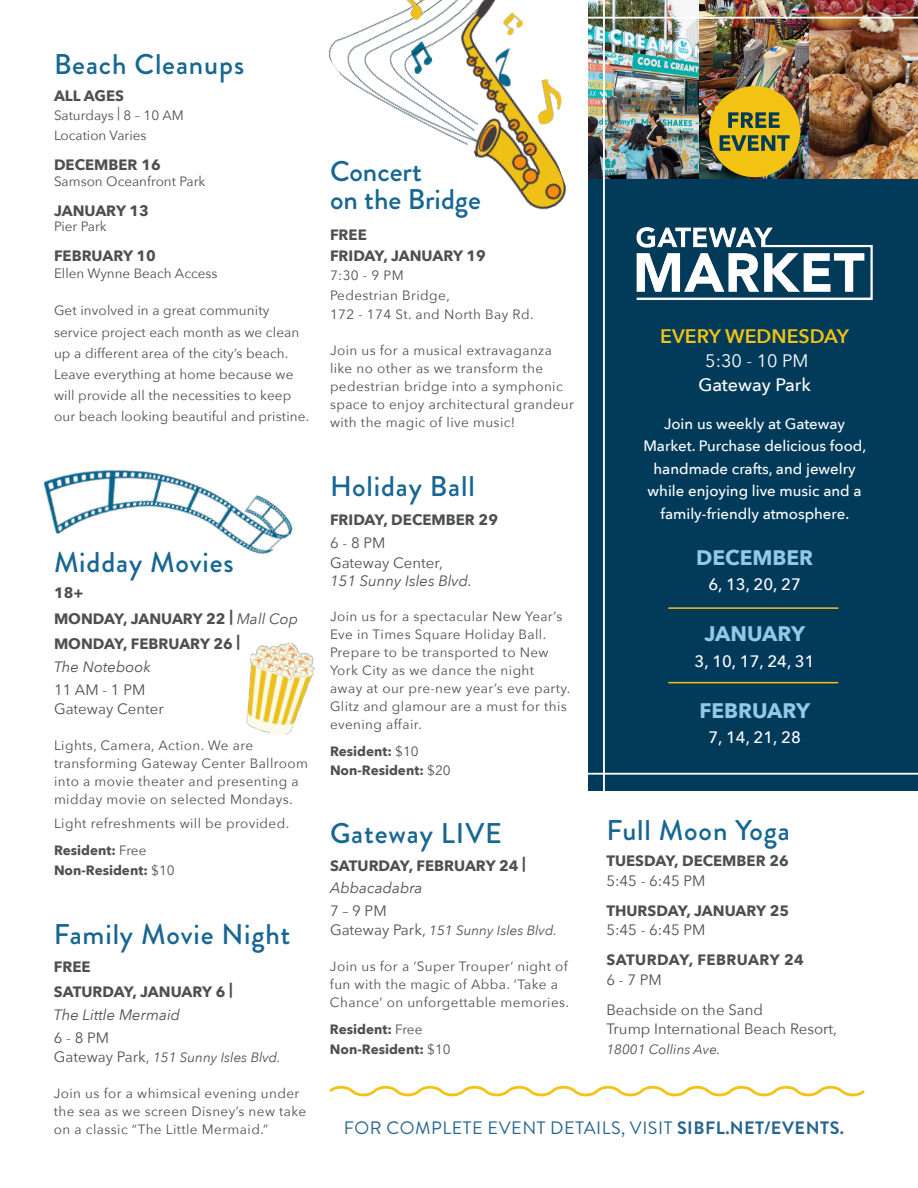
<style>
.page{position:relative;width:918px;height:1188px;background:#fff}
.page>*{position:absolute;margin:0;border:0;box-sizing:border-box;transform-origin:0 0}
.t1{font:500 28.5px "Brandon Grotesque";letter-spacing:.03em;color:#186793}
.t2{font:500 28.5px/28.5px "Brandon Grotesque";color:#186793}
.t3{font:700 21px "Avenir Next";color:#93c9e4}
.t4{font:600 19.5px "Avenir Next";color:#f1c315}
.t5{font:18px "Brandon Grotesque";letter-spacing:.03em;color:#28668e}
.t6{font:500 18px "Avenir Next";color:#fff}
.t7{font:18px "Avenir Next";color:#fff}
.t8{font:500 16.5px "Avenir Next";color:#fff}
.t9{font:700 15px/25.5px "Avenir Next";color:#4e4f4f}
.t10{font:500 15px/22.5px "Avenir Next";color:#fff;text-align:center}
.t11{font:italic 15px/23.1px "Avenir Next";color:#4e4f4f}
.t12{font:15px/19.5px "Avenir Next";color:#4e4f4f}
.t13{font:700 15px/19.5px "Avenir Next";letter-spacing:.03em;color:#4e4f4f}
.t14{font:13.5px/18px "Avenir Next";letter-spacing:.03em;color:#4e4f4f}
.t15{font:13.5px/21px "Avenir Next";letter-spacing:.01em;color:#4e4f4f}
.t16{font:13.5px/19.5px "Avenir Next";color:#4e4f4f}
.t17{font:italic 13.5px "Avenir Next";color:#4e4f4f}
.t18{font:700 13.5px/19.5px "Avenir Next";color:#4e4f4f}
.s1{font-weight:400;font-style:italic}
.s2{font-style:normal}
.s3{font-weight:700}
.s4{font-weight:400}
.s5{font-style:normal;font-size:15px}
</style>
<div class="page">
<div style="left:588px;top:0;width:330px;height:791px;background:#023b5a"></div>
<svg style="left:329px;top:1085px;width:536px;height:12px"></svg>
<hr style="left:668px;top:607px;width:170px;height:2px;background:#f1c315">
<hr style="left:668px;top:682px;width:170px;height:1px;background:#f1c315">
<img style="left:676px;top:0;width:242px;height:179px">
<div style="left:709px;top:86px;width:91px;height:91px;background:#f3c314;border-radius:50%"></div>
<svg style="left:720px;top:135px;width:70px;height:16px"></svg>
<svg style="left:728px;top:112px;width:52px;height:16px"></svg>
<hr style="left:603px;top:0;width:2px;height:1040px;background:#fff">
<hr style="left:579px;top:773px;width:339px;height:2px;background:#fff">
<hr style="left:587px;top:17px;width:331px;height:2px;background:#fff">
<img style="left:43px;top:469px;width:250px;height:85px">
<img style="left:246px;top:642px;width:69px;height:93px">
<img style="left:328px;top:0;width:348px;height:185px">
<img style="left:426px;top:0;width:145px;height:210px">
<img style="left:532px;top:77px;width:33px;height:48px">
<img style="left:494px;top:48px;width:23px;height:40px">
<img style="left:396px;top:0;width:36px;height:21px">
<img style="left:636px;top:227px;width:237px;height:73px">
<h3 class="t1" style="left:54px;top:45px;width:192px">Beach Cleanups</h3>
<p class="t9" style="left:54px;top:83px;width:72px">ALL AGES</p>
<p class="t16" style="left:54px;top:105px;width:131px">Saturdays | 8 – 10 AM<br>Location Varies</p>
<p class="t9" style="left:54px;top:152px;width:108px">DECEMBER 16</p>
<p class="t16" style="left:54px;top:171px;width:153px">Samson Oceanfront Park</p>
<p class="t9" style="left:54px;top:198px;width:96px">JANUARY 13</p>
<p class="t16" style="left:54px;top:216px;width:54px">Pier Park</p>
<p class="t9" style="left:54px;top:243px;width:103px">FEBRUARY 10</p>
<p class="t16" style="left:54px;top:263px;width:165px">Ellen Wynne Beach Access</p>
<p class="t15" style="left:54px;top:300px;width:257px">Get involved in a great community service project each month as we clean up a different area of the city’s beach.<br>Leave everything at home because we will provide all the necessities to keep our beach looking beautiful and pristine.</p>
<h3 class="t1" style="left:54px;top:542px;width:181px">Midday Movies</h3>
<p class="t9" style="left:54px;top:580px;width:246px">18+<br>MONDAY, JANUARY 22 | <span class="s1">Mall Cop<br></span>MONDAY, FEBRUARY 26 |</p>
<p class="t11" style="left:54px;top:654px;width:98px">The Notebook<br><span class="s2">11 AM - 1 PM</span></p>
<p class="t12" style="left:54px;top:699px;width:111px">Gateway Center</p>
<p class="t14" style="left:54px;top:736px;width:256px">Lights, Camera, Action. We are transforming Gateway Center Ballroom into a movie theater and presenting a midday movie on selected Mondays.</p>
<p class="t14" style="left:54px;top:809px;width:237px;line-height:27px">Light refreshments will be provided.<br><span class="s3">Resident:</span> Free</p>
<p class="t18" style="left:54px;top:860px;width:122px">Non-Resident: <span class="s4">$10</span></p>
<h3 class="t1" style="left:54px;top:915px;width:238px">Family Movie Night</h3>
<p class="t9" style="left:54px;top:954px;width:180px">FREE<br>SATURDAY, JANUARY 6 |</p>
<p class="t11" style="left:54px;top:1002px;width:128px">The Little Mermaid<br><span class="s2">6 - 8 PM</span></p>
<p class="t17" style="left:54px;top:1046px;width:228px"><span class="s5">Gateway Park,</span> 151 Sunny Isles Blvd.</p>
<p class="t14" style="left:54px;top:1084px;width:254px">Join us for a whimsical evening under the sea as we screen Disney’s new take on a classic “The Little Mermaid.”</p>
<h3 class="t2" style="left:330px;top:157px;width:152px">Concert<br>on the Bridge</h3>
<p class="t9" style="left:330px;top:224px;width:157px;line-height:21px">FREE<br>FRIDAY, JANUARY 19</p>
<p class="t14" style="left:330px;top:265px;width:205px;line-height:19.5px">7:30 - 9 PM<br>Pedestrian Bridge,<br>172 - 174 St. and North Bay Rd.</p>
<p class="t14" style="left:330px;top:341px;width:245px">Join us for a musical extravaganza like no other as we transform the pedestrian bridge into a symphonic space to enjoy architectural grandeur with the magic of live music!</p>
<h3 class="t1" style="left:330px;top:466px;width:146px">Holiday Ball</h3>
<p class="t9" style="left:330px;top:508px;width:170px;line-height:23.1px">FRIDAY, DECEMBER 29<br><span class="s4">6 - 8 PM</span></p>
<p class="t11" style="left:330px;top:552px;width:143px;line-height:18.8px"><span class="s2">Gateway Center,<br></span>151 Sunny Isles Blvd.</p>
<p class="t14" style="left:330px;top:607px;width:242px">Join us for a spectacular New Year’s<br>Eve in Times Square Holiday Ball.<br>Prepare to be transported to New<br>York City as we dance the night<br>away at our pre-new year’s eve party.<br>Glitz and glamour are a must for this evening affair.</p>
<p class="t18" style="left:330px;top:741px;width:122px">Resident: <span class="s4">$10<br></span>Non-Resident: <span class="s4">$20</span></p>
<h3 class="t1" style="left:330px;top:813px;width:173px">Gateway LIVE</h3>
<p class="t9" style="left:330px;top:854px;width:197px;line-height:22.5px">SATURDAY, FEBRUARY 24 |<br><span class="s1">Abbacadabra<br></span><span class="s4">7 – 9 PM</span></p>
<p class="t17" style="left:330px;top:919px;width:228px"><span class="s5">Gateway Park,</span> 151 Sunny Isles Blvd.</p>
<p class="t14" style="left:330px;top:957px;width:241px">Join us for a ‘Super Trouper’ night of fun with the magic of Abba. ‘Take a<br>Chance’ on unforgettable memories.</p>
<p class="t18" style="left:330px;top:1020px;width:122px">Resident: <span class="s4">Free<br></span>Non-Resident: <span class="s4">$10</span></p>
<h3 class="t4" style="left:660px;top:320px;width:190px">EVERY WEDNESDAY</h3>
<h3 class="t7" style="left:705px;top:346px;width:105px">5:30 - 10 PM</h3>
<h3 class="t6" style="left:698px;top:370px;width:114px">Gateway Park</h3>
<p class="t10" style="left:643px;top:412px;width:224px">Join us weekly at Gateway<br>Market. Purchase delicious food, handmade crafts, and jewelry while enjoying live music and a family-friendly atmosphere.</p>
<h2 class="t3" style="left:696px;top:539px;width:119px">DECEMBER</h2>
<p class="t8" style="left:708px;top:570px;width:94px">6, 13, 20, 27</p>
<h2 class="t3" style="left:704px;top:616px;width:102px">JANUARY</h2>
<p class="t8" style="left:695px;top:647px;width:122px">3, 10, 17, 24, 31</p>
<h2 class="t3" style="left:699px;top:692px;width:112px">FEBRUARY</h2>
<p class="t8" style="left:708px;top:723px;width:94px">7, 14, 21, 28</p>
<h3 class="t1" style="left:606px;top:811px;width:185px">Full Moon Yoga</h3>
<p class="t9" style="left:606px;top:851px;width:184px;line-height:19.5px">TUESDAY, DECEMBER 26<br><span class="s4">5:45 - 6:45 PM</span></p>
<p class="t9" style="left:606px;top:901px;width:184px;line-height:19.5px">THURSDAY, JANUARY 25<br><span class="s4">5:45 - 6:45 PM</span></p>
<p class="t13" style="left:606px;top:950px;width:199px">SATURDAY, FEBRUARY 24<br><span class="s4">6 - 7 PM</span></p>
<p class="t12" style="left:606px;top:999px;width:232px">Beachside on the Sand<br>Trump International Beach Resort,</p>
<p class="t17" style="left:606px;top:1038px;width:116px">18001 Collins Ave.</p>
<p class="t5" style="left:344px;top:1115px;width:502px">FOR COMPLETE EVENT DETAILS, VISIT <span class="s3">SIBFL.NET/EVENTS.</span></p>
</div>
